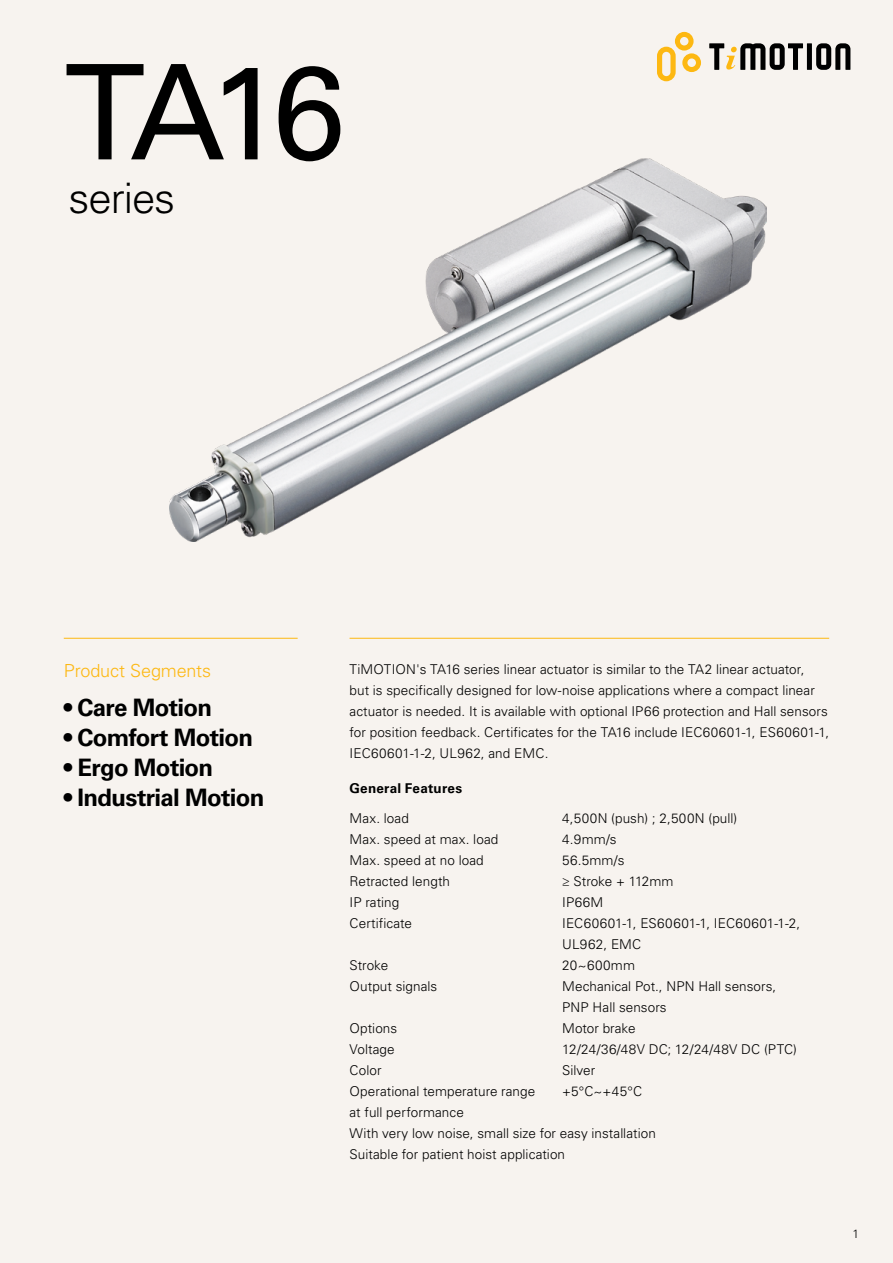
<style>
.page{position:relative;width:893px;height:1263px;background:#f7f3ef}
.page>*{position:absolute;margin:0;border:0;box-sizing:border-box;transform-origin:0 0}
.t1{font:132px "Univers LT Std";color:#000}
.t2{font:300 42px "Univers LT Std";letter-spacing:-.025em;color:#000}
.t3{font:700 24px "Univers LT Std";letter-spacing:-.03em;color:#000}
.t4{font:300 18px "Univers LT Std";letter-spacing:-.005em;color:#fdb812}
.t5{font:300 13.5px/21px "Univers LT Std";letter-spacing:.005em;color:#000}
.t6{font:300 13.5px/21px "Univers LT Std";letter-spacing:.03em;color:#000}
.t7{font:700 13.5px "Univers LT Std";letter-spacing:.015em;color:#000}
.t8{font:300 12px "Univers LT Std";color:#000}
</style>
<div class="page">
<svg style="left:657px;top:32px;width:44px;height:49px"></svg>
<div style="left:807px;top:43px;width:5px;height:27px;background:#000"></div>
<svg style="left:816px;top:43px;width:34px;height:27px"></svg>
<svg style="left:709px;top:43px;width:94px;height:27px"></svg>
<hr style="left:350px;top:638px;width:479px;height:1px;background:#fdb812">
<hr style="left:64px;top:638px;width:234px;height:1px;background:#fdb812">
<img style="left:169px;top:159px;width:597px;height:383px">
<h1 class="t1" style="left:64px;top:34px;width:283px">TA16</h1>
<h2 class="t2" style="left:69px;top:173px;width:108px">series</h2>
<h3 class="t4" style="left:64px;top:660px;width:149px">Product Segments</h3>
<h3 class="t3" style="left:64px;top:693px;width:150px">• Care Motion</h3>
<h3 class="t3" style="left:64px;top:723px;width:191px">• Comfort Motion</h3>
<h3 class="t3" style="left:64px;top:753px;width:151px">• Ergo Motion</h3>
<h3 class="t3" style="left:64px;top:783px;width:202px">• Industrial Motion</h3>
<p class="t5" style="left:350px;top:659px;width:481px">TiMOTION's TA16 series linear actuator is similar to the TA2 linear actuator,<br>but is specifically designed for low-noise applications where a compact linear actuator is needed. It is available with optional IP66 protection and Hall sensors for position feedback. Certificates for the TA16 include IEC60601-1, ES60601-1, IEC60601-1-2, UL962, and EMC.</p>
<p class="t7" style="left:350px;top:780px;width:114px">General Features</p>
<p class="t5" style="left:350px;top:807px;width:61px">Max. load</p>
<p class="t5" style="left:562px;top:807px;width:177px">4,500N (push) ; 2,500N (pull)</p>
<p class="t5" style="left:350px;top:828px;width:150px">Max. speed at max. load</p>
<p class="t5" style="left:562px;top:828px;width:56px">4.9mm/s</p>
<p class="t5" style="left:350px;top:849px;width:136px">Max. speed at no load</p>
<p class="t5" style="left:562px;top:849px;width:64px">56.5mm/s</p>
<p class="t5" style="left:350px;top:870px;width:102px">Retracted length</p>
<p class="t5" style="left:562px;top:870px;width:113px">≥ Stroke + 112mm</p>
<p class="t5" style="left:350px;top:891px;width:51px">IP rating</p>
<p class="t5" style="left:562px;top:891px;width:43px">IP66M</p>
<p class="t5" style="left:350px;top:912px;width:64px">Certificate</p>
<p class="t6" style="left:562px;top:912px;width:240px">IEC60601-1, ES60601-1, IEC60601-1-2,<br>UL962, EMC</p>
<p class="t5" style="left:350px;top:954px;width:40px">Stroke</p>
<p class="t5" style="left:562px;top:954px;width:74px">20~600mm</p>
<p class="t5" style="left:350px;top:975px;width:89px">Output signals</p>
<p class="t5" style="left:562px;top:975px;width:216px">Mechanical Pot., NPN Hall sensors,<br>PNP Hall sensors</p>
<p class="t5" style="left:350px;top:1017px;width:49px">Options</p>
<p class="t5" style="left:562px;top:1017px;width:75px">Motor brake</p>
<p class="t5" style="left:350px;top:1038px;width:47px">Voltage</p>
<p class="t5" style="left:562px;top:1038px;width:236px">12/24/36/48V DC; 12/24/48V DC (PTC)</p>
<p class="t5" style="left:350px;top:1059px;width:34px">Color</p>
<p class="t5" style="left:562px;top:1059px;width:35px">Silver</p>
<p class="t5" style="left:350px;top:1080px;width:187px">Operational temperature range</p>
<p class="t5" style="left:562px;top:1080px;width:81px">+5°C~+45°C</p>
<p class="t5" style="left:350px;top:1101px;width:308px">at full performance<br>With very low noise, small size for easy installation<br>Suitable for patient hoist application</p>
<p class="t8" style="left:852px;top:1226px;width:8px">1</p>
</div>
